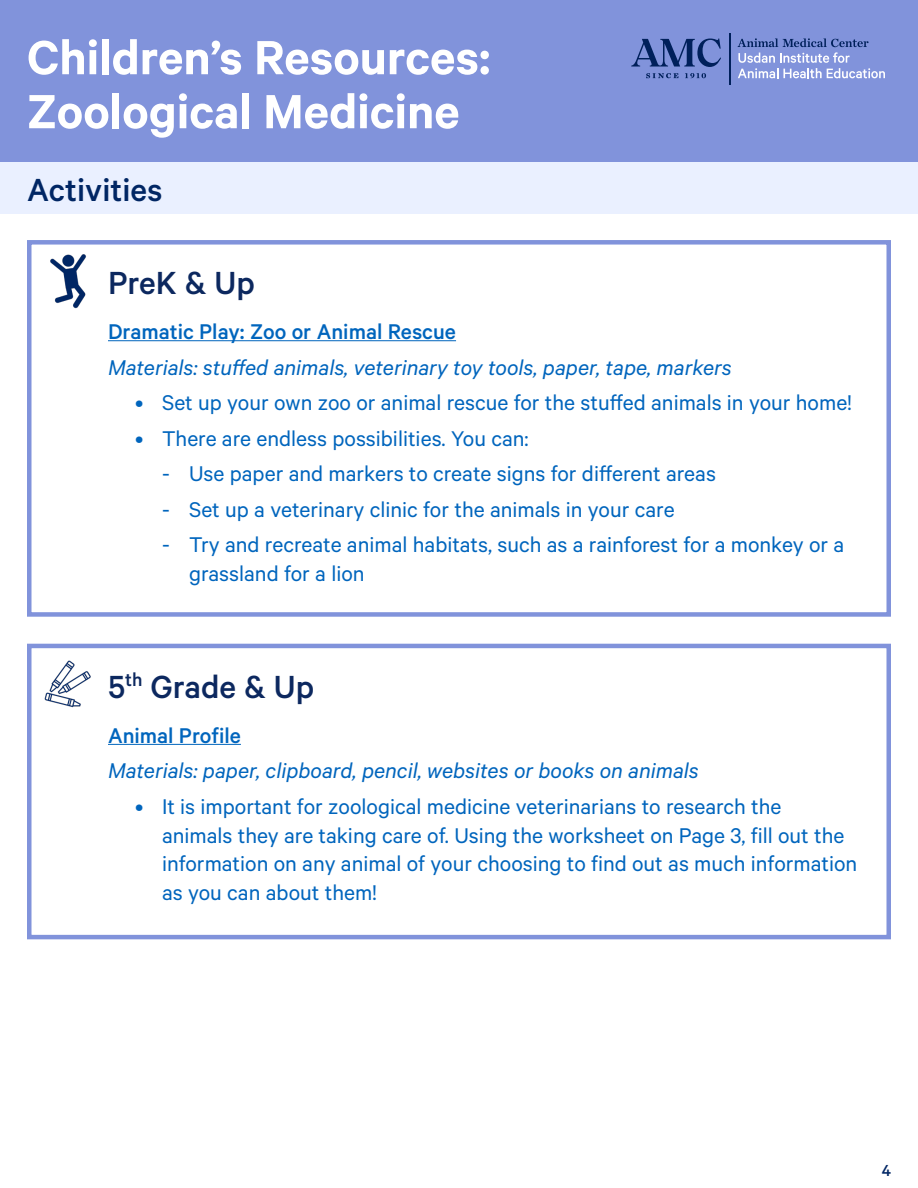
<style>
.page{position:relative;width:918px;height:1188px;background:#fff}
.page>*{position:absolute;margin:0;border:0;box-sizing:border-box;transform-origin:0 0}
.t1{font:600 54px "Calibre";color:#fff}
.CMYK_Navy_-_Content{font:500 36px "Calibre";color:#0c285f}
.CMYK_Navy_-_Content-2{font:500 36px "Calibre";color:#002664}
.t2{font:24px/28.8px "Calibre";color:#0065bd}
.CMYK_Navy_-_Bullet_T{font:italic 24px "Calibre";color:#0065bd}
.CMYK_Navy_-_Bullet_T-2{font:500 24px "Calibre";color:#0065bd}
.t3{font:500 18px "Calibre";color:#002664}
</style>
<div class="page">
<div style="left:0;top:162px;width:918px;height:51px;background:#eaf0ff"></div>
<div style="left:0;top:0;width:918px;height:162px;background:#8193db"></div>
<hr style="left:729px;top:34px;width:2px;height:51px;background:#00205b">
<svg style="left:738px;top:38px;width:147px;height:40px"></svg>
<svg style="left:646px;top:73px;width:32px;height:5px"></svg>
<svg style="left:685px;top:73px;width:21px;height:5px"></svg>
<svg style="left:631px;top:38px;width:90px;height:29px"></svg>
<div style="left:27px;top:240px;width:864px;height:377px;border:4px solid #8193db"></div>
<img style="left:27px;top:240px;width:81px;height:81px">
<hr style="left:108px;top:340px;width:348px;height:1px;background:#0065bd">
<div style="left:27px;top:644px;width:864px;height:295px;border:4px solid #8193db"></div>
<img style="left:27px;top:644px;width:81px;height:81px">
<hr style="left:108px;top:744px;width:133px;height:1px;background:#0065bd">
<p class="t1" style="left:27px;top:25px;width:465px">Children’s Resources:</p>
<p class="t1" style="left:27px;top:79px;width:434px">Zoological Medicine</p>
<p class="CMYK_Navy_-_Content-2" style="left:27px;top:169px;width:137px">Activities</p>
<p class="CMYK_Navy_-_Content" style="left:108px;top:262px;width:148px">PreK &amp; Up</p>
<p class="CMYK_Navy_-_Bullet_T-2" style="left:108px;top:318px;width:350px">Dramatic Play: Zoo or Animal Rescue</p>
<p class="CMYK_Navy_-_Bullet_T" style="left:108px;top:353px;width:625px">Materials: stuffed animals, veterinary toy tools, paper, tape, markers</p>
<p class="t2" style="left:135px;top:387px;width:719px">• Set up your own zoo or animal rescue for the stuffed animals in your home!</p>
<p class="t2" style="left:135px;top:423px;width:395px">• There are endless possibilities. You can:</p>
<p class="t2" style="left:162px;top:459px;width:555px">- Use paper and markers to create signs for different areas</p>
<p class="t2" style="left:162px;top:494px;width:514px">- Set up a veterinary clinic for the animals in your care</p>
<p class="t2" style="left:189px;top:530px;width:657px;text-indent:-27px">- Try and recreate animal habitats, such as a rainforest for a monkey or a grassland for a lion</p>
<p class="CMYK_Navy_-_Content" style="left:108px;top:666px;width:208px">5<sup>th</sup> Grade &amp; Up</p>
<p class="CMYK_Navy_-_Bullet_T-2" style="left:108px;top:721px;width:134px">Animal Profile</p>
<p class="CMYK_Navy_-_Bullet_T" style="left:108px;top:757px;width:592px">Materials: paper, clipboard, pencil, websites or books on animals</p>
<p class="t2" style="left:162px;top:791px;width:697px;text-indent:-27px">• It is important for zoological medicine veterinarians to research the animals they are taking care of. Using the worksheet on Page 3, fill out the information on any animal of your choosing to find out as much information as you can about them!</p>
<p class="t3" style="left:882px;top:1160px;width:11px">4</p>
</div>
